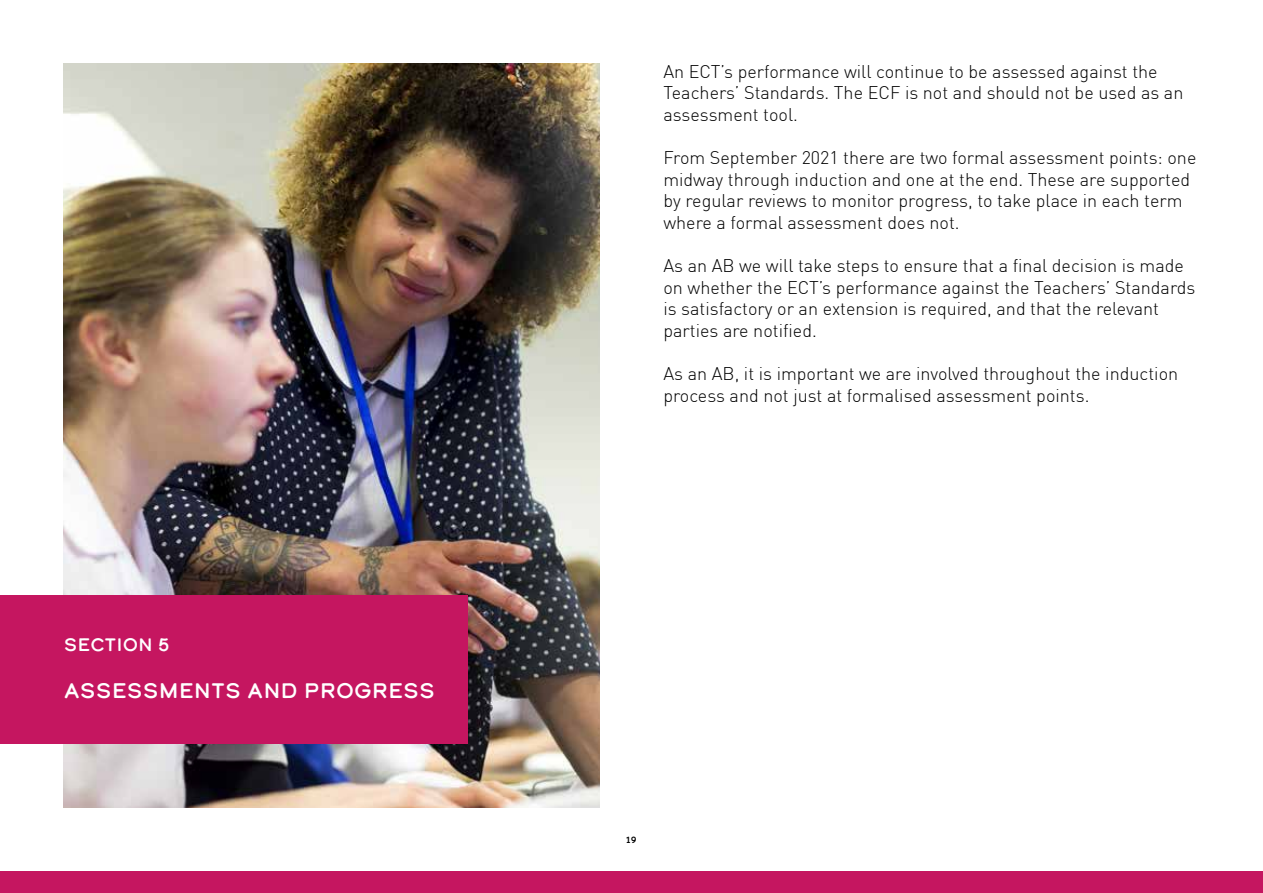
<style>
.page{position:relative;width:1263px;height:893px;background:#fff}
.page>*{position:absolute;margin:0;border:0;box-sizing:border-box;transform-origin:0 0}
.t1{font:21px "Calder Dark";color:#fff}
.t2{font:300 18px/21.6px "DIN";color:#000}
.t3{font:18px "Calder Dark";color:#fff}
.t4{font:9px "Calder Dark";color:#000}
</style>
<div class="page">
<div style="left:0;top:872px;width:1263px;height:21px;background:#c51660"></div>
<img style="left:64px;top:64px;width:536px;height:744px">
<div style="left:0;top:595px;width:468px;height:149px;background:#c51660"></div>
<p class="t3" style="left:64px;top:633px;width:108px">SECTION 5</p>
<p class="t1" style="left:64px;top:676px;width:373px">ASSESSMENTS AND PROGRESS</p>
<p class="t2" style="left:663px;top:60px;width:521px">An ECT’s performance will continue to be assessed against the<br>Teachers’ Standards. The ECF is not and should not be used as an assessment tool.</p>
<p class="t2" style="left:663px;top:147px;width:534px">From September 2021 there are two formal assessment points: one midway through induction and one at the end. These are supported by regular reviews to monitor progress, to take place in each term where a formal assessment does not.</p>
<p class="t2" style="left:663px;top:255px;width:534px">As an AB we will take steps to ensure that a final decision is made on whether the ECT’s performance against the Teachers’ Standards is satisfactory or an extension is required, and that the relevant parties are notified.</p>
<p class="t2" style="left:663px;top:363px;width:516px">As an AB, it is important we are involved throughout the induction process and not just at formalised assessment points.</p>
<p class="t4" style="left:626px;top:834px;width:12px">19</p>
</div>
